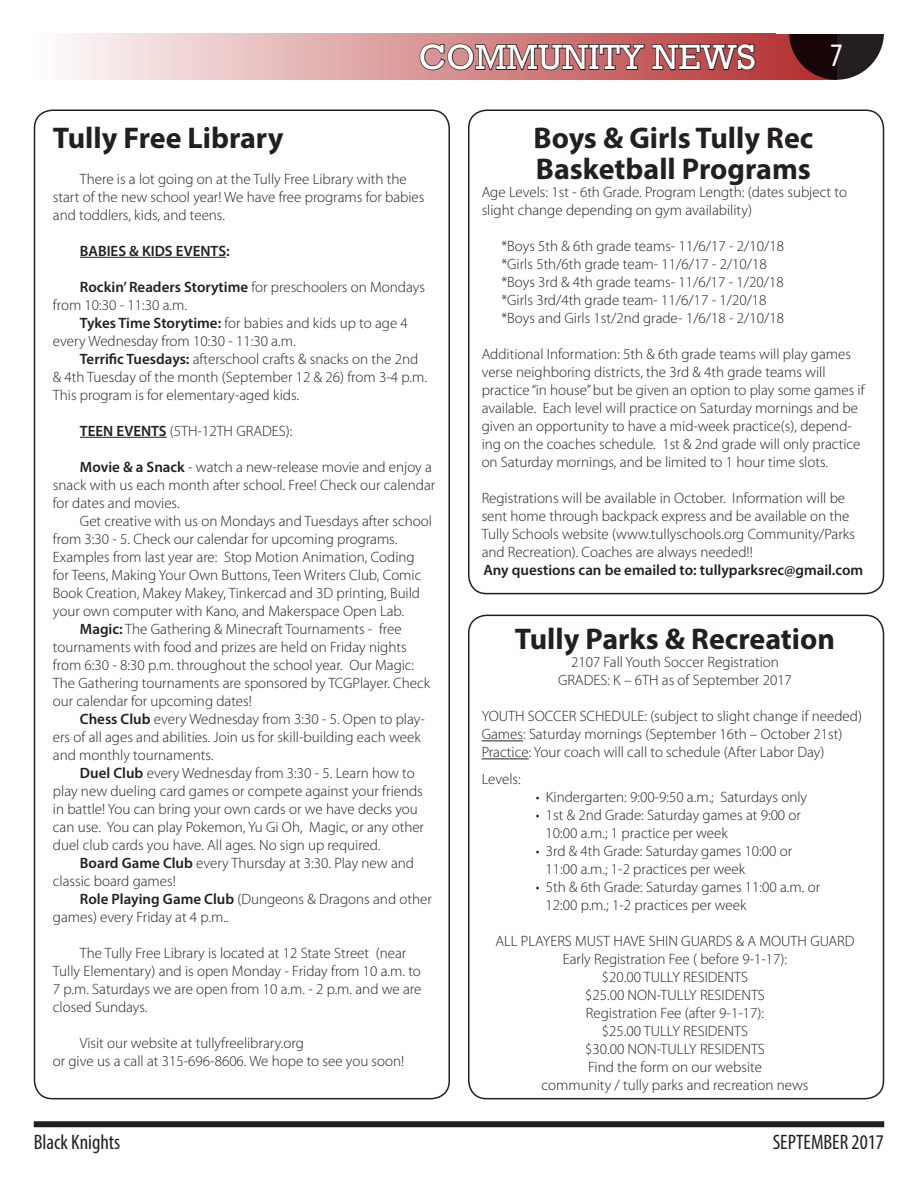
<style>
.page{position:relative;width:918px;height:1188px;background:#fff}
.page>*{position:absolute;margin:0;border:0;box-sizing:border-box;transform-origin:0 0}
.Paragraph_Header{font:36px "Rockwell";color:#fff}
.t1{font:condensed 33px "Myriad Pro";color:#fff}
.t2{font:700 30px/31.5px "Myriad Pro";color:#231f20}
.t3{font:condensed 21px "Myriad Pro";color:#231f20}
.t4{font:300 15px/18px "Myriad Pro";color:#231f20}
.t5{font:600 15px "Myriad Pro";color:#231f20}
.s1{font-weight:600}
</style>
<div class="page">
<div style="left:34px;top:34px;width:803px;height:46px;background:linear-gradient(to right,#fefdfd,#b32b2b)"></div>
<svg style="left:789px;top:34px;width:95px;height:46px"></svg>
<div style="left:34px;top:1121px;width:850px;height:6px;background:#231f20"></div>
<div style="left:468px;top:110px;width:416px;height:484px;border:2px solid #231f20;border-radius:18px"></div>
<div style="left:468px;top:615px;width:416px;height:484px;border:2px solid #231f20;border-radius:18px"></div>
<svg style="left:419px;top:40px;width:226px;height:31px"></svg>
<svg style="left:651px;top:43px;width:105px;height:28px"></svg>
<hr style="left:80px;top:257px;width:146px;height:1px;background:#231f20">
<hr style="left:80px;top:437px;width:87px;height:1px;background:#231f20">
<hr style="left:482px;top:741px;width:41px;height:1px;background:#231f20">
<hr style="left:482px;top:759px;width:47px;height:1px;background:#231f20">
<p class="Paragraph_Header" style="left:419px;top:36px;width:339px">COMMUNITY NEWS</p>
<h2 class="t1" style="left:830px;top:35px;width:14px">7</h2>
<p class="t2" style="left:53px;top:121px;width:232px">Tully Free Library</p>
<p class="t4" style="left:53px;top:170px;width:373px;text-indent:27px">There is a lot going on at the Tully Free Library with the start of the new school year! We have free programs for babies and toddlers, kids, and teens.</p>
<p class="t5" style="left:80px;top:241px;width:151px">BABIES &amp; KIDS EVENTS:</p>
<p class="t4" style="left:53px;top:278px;width:374px;text-indent:27px"><span class="s1">Rockin’ Readers Storytime</span> for preschoolers on Mondays from 10:30 - 11:30 a.m.</p>
<p class="t4" style="left:53px;top:314px;width:357px;text-indent:27px"><span class="s1">Tykes Time Storytime:</span> for babies and kids up to age 4 every Wednesday from 10:30 - 11:30 a.m.</p>
<p class="t4" style="left:53px;top:350px;width:376px;text-indent:27px"><span class="s1">Terrific Tuesdays:</span> afterschool crafts &amp; snacks on the 2nd &amp; 4th Tuesday of the month (September 12 &amp; 26) from 3-4 p.m.<br>This program is for elementary-aged kids.</p>
<p class="t4" style="left:80px;top:422px;width:214px"><span class="s1">TEEN EVENTS</span> (5TH-12TH GRADES):</p>
<p class="t4" style="left:53px;top:458px;width:384px;text-indent:27px"><span class="s1">Movie &amp; a Snack</span> - watch a new-release movie and enjoy a snack with us each month after school. Free! Check our calendar for dates and movies.</p>
<p class="t4" style="left:53px;top:512px;width:381px;text-indent:27px">Get creative with us on Mondays and Tuesdays after school from 3:30 - 5. Check our calendar for upcoming programs.<br>Examples from last year are: Stop Motion Animation, Coding for Teens, Making Your Own Buttons, Teen Writers Club, Comic Book Creation, Makey Makey, Tinkercad and 3D printing, Build your own computer with Kano, and Makerspace Open Lab.</p>
<p class="t4" style="left:53px;top:620px;width:379px;text-indent:27px"><span class="s1">Magic:</span> The Gathering &amp; Minecraft Tournaments - free tournaments with food and prizes are held on Friday nights from 6:30 - 8:30 p.m. throughout the school year. Our Magic:<br>The Gathering tournaments are sponsored by TCGPlayer. Check our calendar for upcoming dates!</p>
<p class="t4" style="left:53px;top:710px;width:374px;text-indent:27px"><span class="s1">Chess Club</span> every Wednesday from 3:30 - 5. Open to play&shy;ers of all ages and abilities. Join us for skill-building each week and monthly tournaments.</p>
<p class="t4" style="left:53px;top:764px;width:373px;text-indent:27px"><span class="s1">Duel Club</span> every Wednesday from 3:30 - 5. Learn how to play new dueling card games or compete against your friends in battle! You can bring your own cards or we have decks you can use. You can play Pokemon, Yu Gi Oh, Magic, or any other duel club cards you have. All ages. No sign up required.</p>
<p class="t4" style="left:53px;top:854px;width:363px;text-indent:27px"><span class="s1">Board Game Club</span> every Thursday at 3:30. Play new and classic board games!</p>
<p class="t4" style="left:53px;top:890px;width:380px;text-indent:27px"><span class="s1">Role Playing Game Club</span> (Dungeons &amp; Dragons and other games) every Friday at 4 p.m..</p>
<p class="t4" style="left:53px;top:944px;width:370px;text-indent:27px">The Tully Free Library is located at 12 State Street (near Tully Elementary) and is open Monday - Friday from 10 a.m. to 7 p.m. Saturdays we are open from 10 a.m. - 2 p.m. and we are closed Sundays.</p>
<p class="t4" style="left:80px;top:1034px;width:225px">Visit our website at tullyfreelibrary.org</p>
<p class="t4" style="left:53px;top:1052px;width:353px">or give us a call at 315-696-8606. We hope to see you soon!</p>
<h3 class="t3" style="left:34px;top:1129px;width:88px">Black Knights</h3>
<p class="t2" style="left:533px;top:121px;width:281px">Boys &amp; Girls Tully Rec<br>Basketball Programs</p>
<p class="t4" style="left:482px;top:184px;width:367px">Age Levels: 1st - 6th Grade. Program Length: (dates subject to slight change depending on gym availability)</p>
<p class="t4" style="left:501px;top:238px;width:284px">*Boys 5th &amp; 6th grade teams- 11/6/17 - 2/10/18</p>
<p class="t4" style="left:501px;top:256px;width:267px">*Girls 5th/6th grade team- 11/6/17 - 2/10/18</p>
<p class="t4" style="left:501px;top:274px;width:284px">*Boys 3rd &amp; 4th grade teams- 11/6/17 - 1/20/18</p>
<p class="t4" style="left:501px;top:292px;width:267px">*Girls 3rd/4th grade team- 11/6/17 - 1/20/18</p>
<p class="t4" style="left:501px;top:310px;width:284px">*Boys and Girls 1st/2nd grade- 1/6/18 - 2/10/18</p>
<p class="t4" style="left:482px;top:346px;width:384px">Additional Information: 5th &amp; 6th grade teams will play games verse neighboring districts, the 3rd &amp; 4th grade teams will practice “in house” but be given an option to play some games if available. Each level will practice on Saturday mornings and be given an opportunity to have a mid-week practice(s), depend&shy;ing on the coaches schedule. 1st &amp; 2nd grade will only practice on Saturday mornings, and be limited to 1 hour time slots.</p>
<p class="t4" style="left:482px;top:490px;width:375px">Registrations will be available in October. Information will be sent home through backpack express and be available on the Tully Schools website (www.tullyschools.org Community/Parks and Recreation). Coaches are always needed!!</p>
<p class="t5" style="left:483px;top:561px;width:381px">Any questions can be emailed to: tullyparksrec@gmail.com</p>
<p class="t2" style="left:515px;top:623px;width:322px">Tully Parks &amp; Recreation</p>
<p class="t4" style="left:571px;top:654px;width:209px">2107 Fall Youth Soccer Registration</p>
<p class="t4" style="left:558px;top:672px;width:235px">GRADES: K – 6TH as of September 2017</p>
<p class="t4" style="left:482px;top:708px;width:382px">YOUTH SOCCER SCHEDULE: (subject to slight change if needed)</p>
<p class="t4" style="left:482px;top:726px;width:362px">Games: Saturday mornings (September 16th – October 21st)</p>
<p class="t4" style="left:482px;top:744px;width:344px">Practice: Your coach will call to schedule (After Labor Day)</p>
<p class="t4" style="left:482px;top:771px;width:41px">Levels:</p>
<p class="t4" style="left:536px;top:789px;width:273px">• Kindergarten: 9:00-9:50 a.m.; Saturdays only</p>
<p class="t4" style="left:536px;top:807px;width:267px">• 1st &amp; 2nd Grade: Saturday games at 9:00 or</p>
<p class="t4" style="left:546px;top:825px;width:184px">10:00 a.m.; 1 practice per week</p>
<p class="t4" style="left:546px;top:843px;width:248px;text-indent:-10px">• 3rd &amp; 4th Grade: Saturday games 10:00 or<br>11:00 a.m.; 1-2 practices per week</p>
<p class="t4" style="left:546px;top:879px;width:276px;text-indent:-10px">• 5th &amp; 6th Grade: Saturday games 11:00 a.m. or<br>12:00 p.m.; 1-2 practices per week</p>
<p class="t4" style="left:495px;top:933px;width:361px">ALL PLAYERS MUST HAVE SHIN GUARDS &amp; A MOUTH GUARD</p>
<p class="t4" style="left:563px;top:951px;width:226px">Early Registration Fee ( before 9-1-17):</p>
<p class="t4" style="left:602px;top:969px;width:148px">$20.00 TULLY RESIDENTS</p>
<p class="t4" style="left:585px;top:987px;width:181px">$25.00 NON-TULLY RESIDENTS</p>
<p class="t4" style="left:586px;top:1005px;width:180px">Registration Fee (after 9-1-17):</p>
<p class="t4" style="left:602px;top:1023px;width:148px">$25.00 TULLY RESIDENTS</p>
<p class="t4" style="left:585px;top:1041px;width:181px">$30.00 NON-TULLY RESIDENTS</p>
<p class="t4" style="left:542px;top:1059px;width:269px;text-align:center">Find the form on our website<br>community / tully parks and recreation news</p>
<h3 class="t3" style="left:773px;top:1129px;width:113px">SEPTEMBER 2017</h3>
</div>
